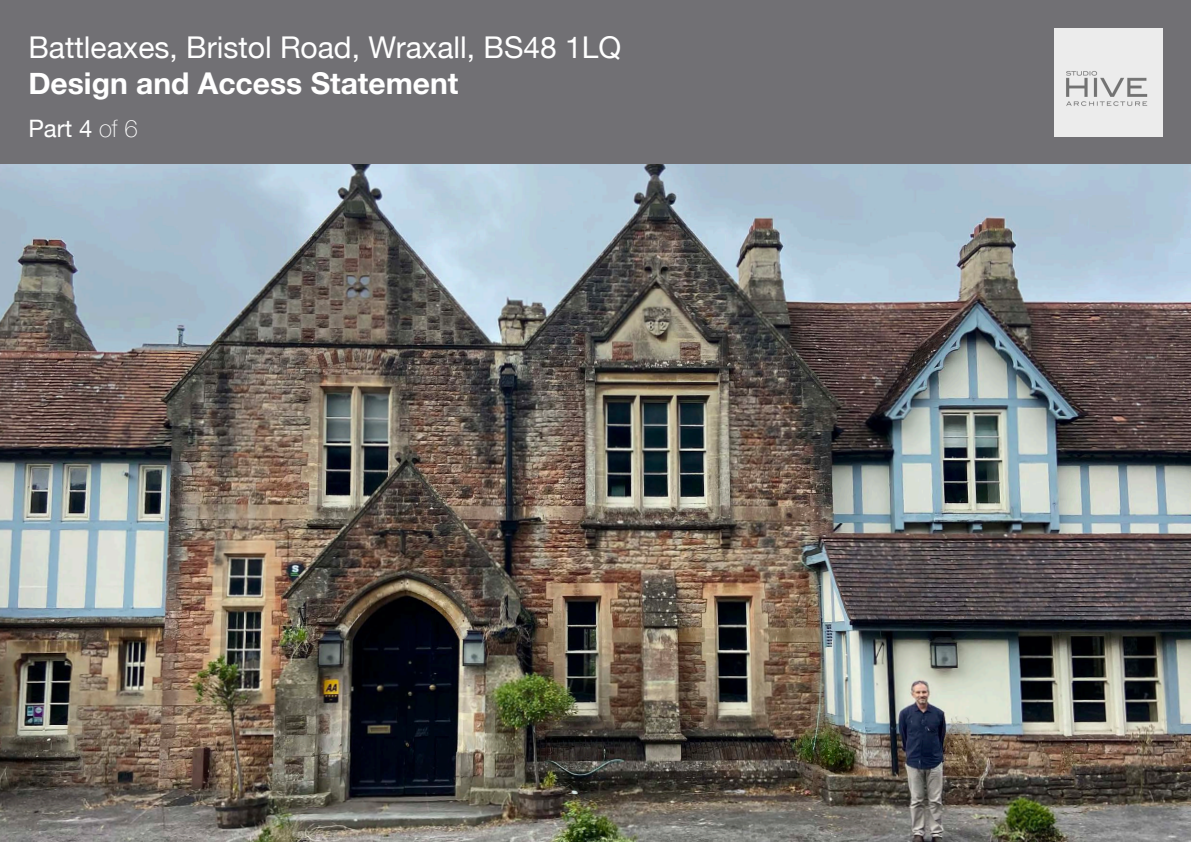
<style>
.page{position:relative;width:1191px;height:842px;background:#fff}
.page>*{position:absolute;margin:0;border:0;box-sizing:border-box;transform-origin:0 0}
.t1{font:30px "Helvetica Neue";color:#fff}
.t2{font:700 30px "Helvetica Neue";color:#fff}
.t3{font:24px "Helvetica Neue";color:#fff}
.s1{font-weight:100}
</style>
<div class="page">
<div style="left:0;top:0;width:1191px;height:165px;background:#717074"></div>
<img style="left:1054px;top:28px;width:108px;height:109px">
<img style="left:0;top:165px;width:1191px;height:677px">
<p class="t1" style="left:28px;top:25px;width:594px">Battleaxes, Bristol Road, Wraxall, BS48 1LQ</p>
<p class="t2" style="left:28px;top:59px;width:431px">Design and Access Statement</p>
<p class="t3" style="left:28px;top:111px;width:111px">Part 4 <span class="s1">of 6</span></p>
</div>
